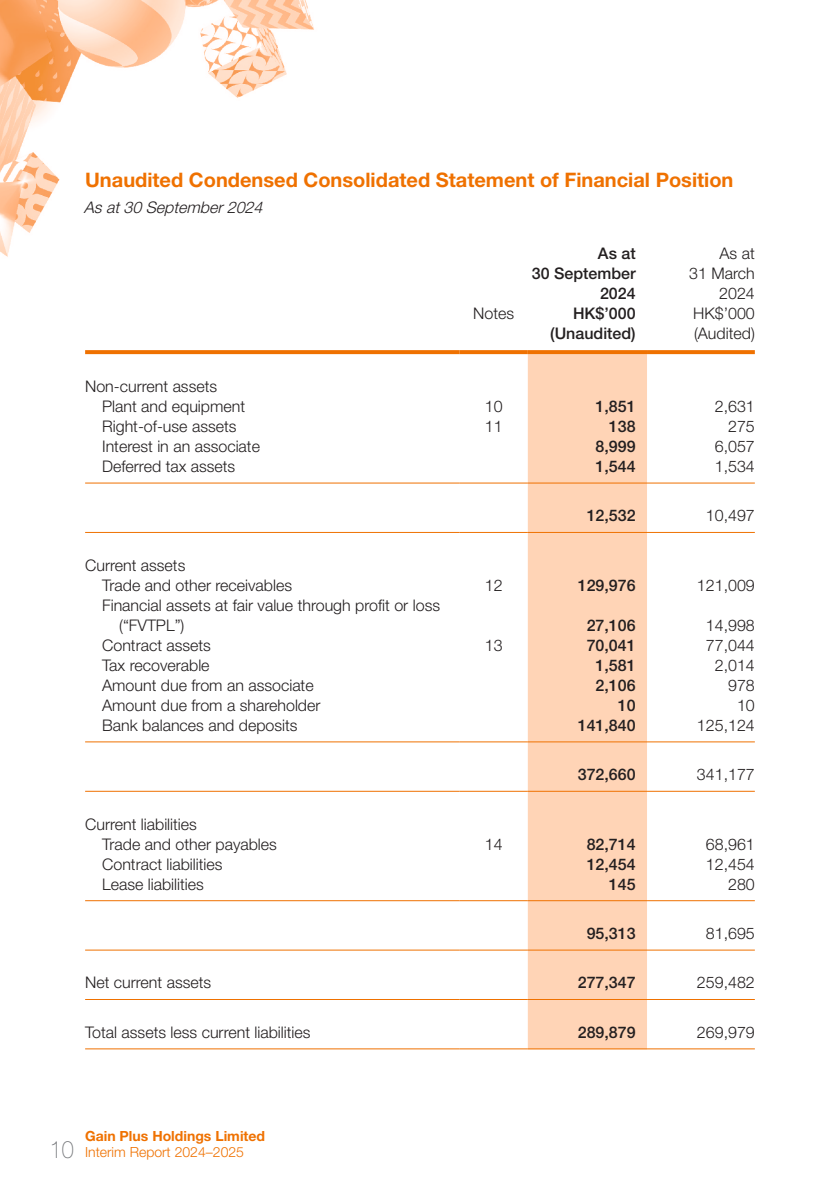
<style>
.page{position:relative;width:840px;height:1191px;background:#fff}
.page>*{position:absolute;margin:0;border:0;box-sizing:border-box;transform-origin:0 0}
.t1{font:100 24px "Helvetica Neue LT Pro";color:#76787b;scale:.9 1}
.t2{font:700 20px "Helvetica Neue LT Pro";color:#ef7100}
.t3{font:300 16px/20px "Helvetica Neue LT Pro";color:#231f20}
.t4{font:500 16px/20px "Helvetica Neue LT Pro";color:#231f20;text-align:right}
.t5{font:italic 300 16px "Helvetica Neue LT Pro";color:#231f20}
.t6{font:700 14px "Helvetica Neue LT Pro";color:#ef7100}
.t7{font:300 14px "Helvetica Neue LT Pro";color:#ef7100}
</style>
<div class="page">
<img style="left:0;top:0;width:755px;height:1050px">
<div style="left:527px;top:354px;width:119px;height:694px;background:#ffd4b6"></div>
<svg style="left:85px;top:350px;width:374px;height:4px"></svg>
<svg style="left:459px;top:350px;width:68px;height:4px"></svg>
<svg style="left:527px;top:350px;width:119px;height:4px"></svg>
<svg style="left:646px;top:350px;width:108px;height:4px"></svg>
<hr style="left:85px;top:482px;width:374px;height:1px;background:#ef7100">
<hr style="left:459px;top:482px;width:68px;height:1px;background:#ef7100">
<hr style="left:527px;top:482px;width:119px;height:1px;background:#ef7100">
<hr style="left:646px;top:482px;width:108px;height:1px;background:#ef7100">
<hr style="left:85px;top:532px;width:374px;height:1px;background:#ef7100">
<hr style="left:459px;top:532px;width:68px;height:1px;background:#ef7100">
<hr style="left:527px;top:532px;width:119px;height:1px;background:#ef7100">
<hr style="left:646px;top:532px;width:108px;height:1px;background:#ef7100">
<hr style="left:85px;top:741px;width:374px;height:1px;background:#ef7100">
<hr style="left:459px;top:741px;width:68px;height:1px;background:#ef7100">
<hr style="left:527px;top:741px;width:119px;height:1px;background:#ef7100">
<hr style="left:646px;top:741px;width:108px;height:1px;background:#ef7100">
<hr style="left:85px;top:790px;width:374px;height:1px;background:#ef7100">
<hr style="left:459px;top:790px;width:68px;height:1px;background:#ef7100">
<hr style="left:527px;top:790px;width:119px;height:1px;background:#ef7100">
<hr style="left:646px;top:790px;width:108px;height:1px;background:#ef7100">
<hr style="left:85px;top:900px;width:374px;height:1px;background:#ef7100">
<hr style="left:459px;top:900px;width:68px;height:1px;background:#ef7100">
<hr style="left:527px;top:900px;width:119px;height:1px;background:#ef7100">
<hr style="left:646px;top:900px;width:108px;height:1px;background:#ef7100">
<hr style="left:85px;top:949px;width:374px;height:1px;background:#ef7100">
<hr style="left:459px;top:949px;width:68px;height:1px;background:#ef7100">
<hr style="left:527px;top:949px;width:119px;height:1px;background:#ef7100">
<hr style="left:646px;top:949px;width:108px;height:1px;background:#ef7100">
<hr style="left:85px;top:999px;width:374px;height:1px;background:#ef7100">
<hr style="left:459px;top:999px;width:68px;height:1px;background:#ef7100">
<hr style="left:527px;top:999px;width:119px;height:1px;background:#ef7100">
<hr style="left:646px;top:999px;width:108px;height:1px;background:#ef7100">
<hr style="left:85px;top:1048px;width:374px;height:1px;background:#ef7100">
<hr style="left:459px;top:1048px;width:68px;height:1px;background:#ef7100">
<hr style="left:527px;top:1048px;width:119px;height:1px;background:#ef7100">
<hr style="left:646px;top:1048px;width:108px;height:1px;background:#ef7100">
<p class="t2" style="left:85px;top:168px;width:649px">Unaudited Condensed Consolidated Statement of Financial Position</p>
<p class="t5" style="left:84px;top:198px;width:184px">Asat30 September2024</p>
<p class="t4" style="left:531px;top:243px;width:105px">As at<br>30 September<br>2024</p>
<p class="t3" style="left:688px;top:243px;width:67px;text-align:right">As at<br>31 March<br>2024</p>
<p class="t3" style="left:473px;top:303px;width:42px">Notes</p>
<p class="t4" style="left:572px;top:303px;width:64px">HK$’000</p>
<p class="t3" style="left:692px;top:303px;width:63px">HK$’000</p>
<p class="t4" style="left:550px;top:323px;width:87px">(Unaudited)</p>
<p class="t3" style="left:693px;top:323px;width:62px">(Audited)</p>
<p class="t3" style="left:102px;top:376px;width:144px;text-indent:-17px">Non-current assets<br>Plant and equipment</p>
<p class="t3" style="left:484px;top:396px;width:19px">10</p>
<p class="t4" style="left:595px;top:396px;width:42px">1,851</p>
<p class="t3" style="left:714px;top:396px;width:42px">2,631</p>
<p class="t3" style="left:102px;top:416px;width:136px">Right-of-use assets</p>
<p class="t3" style="left:484px;top:416px;width:19px">11</p>
<p class="t4" style="left:608px;top:416px;width:28px">138</p>
<p class="t3" style="left:727px;top:416px;width:28px">275</p>
<p class="t3" style="left:102px;top:436px;width:159px">Interest in an associate</p>
<p class="t4" style="left:595px;top:436px;width:42px">8,999</p>
<p class="t3" style="left:714px;top:436px;width:42px">6,057</p>
<p class="t3" style="left:102px;top:456px;width:135px">Deferred tax assets</p>
<p class="t4" style="left:595px;top:456px;width:42px">1,544</p>
<p class="t3" style="left:714px;top:456px;width:42px">1,534</p>
<p class="t4" style="left:586px;top:505px;width:50px">12,532</p>
<p class="t3" style="left:705px;top:505px;width:50px">10,497</p>
<p class="t3" style="left:102px;top:554px;width:191px;text-indent:-17px">Current assets<br>Trade and other receivables</p>
<p class="t3" style="left:484px;top:574px;width:19px">12</p>
<p class="t4" style="left:577px;top:575px;width:59px">129,976</p>
<p class="t3" style="left:696px;top:574px;width:59px">121,009</p>
<p class="t3" style="left:119px;top:594px;width:322px;text-indent:-17px">Financial assets at fair value through profit or loss (“FVTPL”)</p>
<p class="t4" style="left:586px;top:615px;width:50px">27,106</p>
<p class="t3" style="left:705px;top:614px;width:50px">14,998</p>
<p class="t3" style="left:102px;top:634px;width:110px">Contract assets</p>
<p class="t3" style="left:484px;top:634px;width:19px">13</p>
<p class="t4" style="left:586px;top:635px;width:50px">70,041</p>
<p class="t3" style="left:705px;top:634px;width:50px">77,044</p>
<p class="t3" style="left:102px;top:654px;width:109px">Tax recoverable</p>
<p class="t4" style="left:595px;top:655px;width:42px">1,581</p>
<p class="t3" style="left:714px;top:654px;width:42px">2,014</p>
<p class="t3" style="left:102px;top:674px;width:213px">Amount due from an associate</p>
<p class="t4" style="left:595px;top:675px;width:42px">2,106</p>
<p class="t3" style="left:727px;top:674px;width:28px">978</p>
<p class="t3" style="left:102px;top:694px;width:220px">Amount due from a shareholder</p>
<p class="t4" style="left:617px;top:695px;width:19px">10</p>
<p class="t3" style="left:736px;top:694px;width:19px">10</p>
<p class="t3" style="left:102px;top:714px;width:197px">Bank balances and deposits</p>
<p class="t4" style="left:577px;top:715px;width:59px">141,840</p>
<p class="t3" style="left:696px;top:714px;width:59px">125,124</p>
<p class="t4" style="left:577px;top:764px;width:59px">372,660</p>
<p class="t3" style="left:696px;top:764px;width:59px">341,177</p>
<p class="t3" style="left:102px;top:813px;width:176px;text-indent:-17px">Current liabilities<br>Trade and other payables</p>
<p class="t3" style="left:484px;top:833px;width:19px">14</p>
<p class="t4" style="left:586px;top:833px;width:50px">82,714</p>
<p class="t3" style="left:705px;top:833px;width:50px">68,961</p>
<p class="t3" style="left:102px;top:853px;width:122px">Contract liabilities</p>
<p class="t4" style="left:586px;top:853px;width:50px">12,454</p>
<p class="t3" style="left:705px;top:853px;width:50px">12,454</p>
<p class="t3" style="left:102px;top:873px;width:103px">Lease liabilities</p>
<p class="t4" style="left:608px;top:873px;width:28px">145</p>
<p class="t3" style="left:727px;top:873px;width:28px">280</p>
<p class="t4" style="left:586px;top:923px;width:50px">95,313</p>
<p class="t3" style="left:705px;top:923px;width:50px">81,695</p>
<p class="t3" style="left:85px;top:972px;width:127px">Net current assets</p>
<p class="t4" style="left:577px;top:972px;width:59px">277,347</p>
<p class="t3" style="left:696px;top:972px;width:59px">259,482</p>
<p class="t3" style="left:85px;top:1021px;width:227px">Total assets less current liabilities</p>
<p class="t4" style="left:577px;top:1021px;width:59px">289,879</p>
<p class="t3" style="left:696px;top:1021px;width:59px">269,979</p>
<h1 class="t1" style="left:50px;top:1134px;width:28px">10</h1>
<p class="t6" style="left:85px;top:1127px;width:181px">Gain Plus Holdings Limited</p>
<p class="t7" style="left:85px;top:1143px;width:160px">Interim Report 2024–2025</p>
</div>
